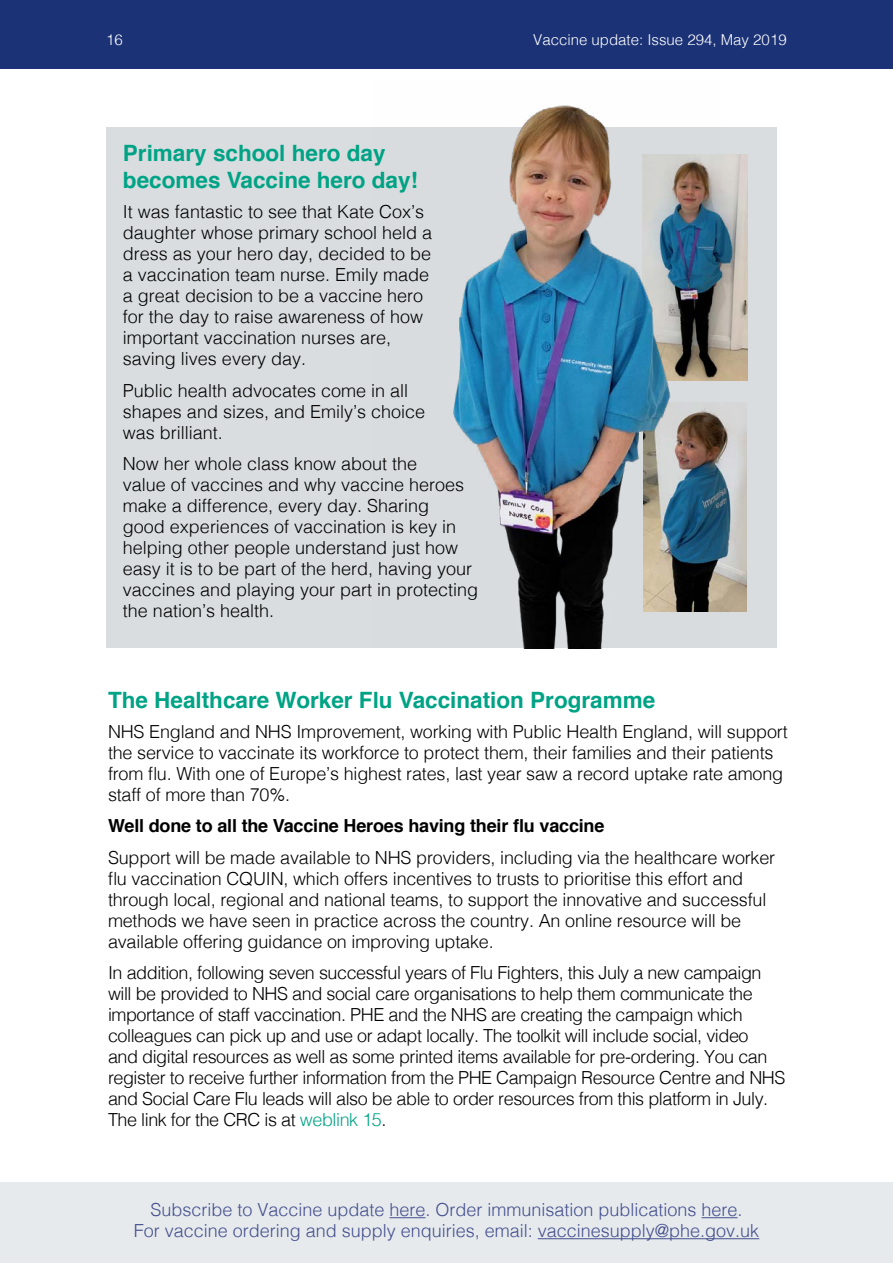
<style>
.page{position:relative;width:893px;height:1263px;background:#fff}
.page>*{position:absolute;margin:0;border:0;box-sizing:border-box;transform-origin:0 0}
.t1{font:700 22.5px/27px "Helvetica";color:#00a385}
.body{font:300 18px/21px "Helvetica";letter-spacing:-.01em;color:#000}
.t2{font:300 18px/21px "Helvetica";color:#444f8d;text-align:center}
.body-2{font:700 18px "Helvetica";letter-spacing:-.01em;color:#000}
.t3{font:300 15px "Helvetica";color:#fff}
.s1{color:#00a385}
</style>
<div class="page">
<div style="left:0;top:1182px;width:893px;height:81px;background:#e6eaed"></div>
<div style="left:0;top:0;width:893px;height:68px;background:#1b3276"></div>
<hr style="left:389px;top:1217px;width:36px;height:1px;background:#444f8d">
<hr style="left:702px;top:1217px;width:36px;height:1px;background:#444f8d">
<hr style="left:538px;top:1238px;width:221px;height:1px;background:#444f8d">
<div style="left:106px;top:127px;width:671px;height:521px;background:#d9dde0"></div>
<img style="left:721px;top:411px;width:25px;height:200px">
<img style="left:721px;top:154px;width:26px;height:226px">
<img style="left:453px;top:105px;width:268px;height:543px">
<p class="t3" style="left:106px;top:27px;width:18px">16</p>
<p class="t3" style="left:533px;top:27px;width:255px">Vaccine update: Issue 294, May 2019</p>
<p class="t1" style="left:123px;top:140px;width:297px">Primary school hero day becomes Vaccine hero day!</p>
<p class="body" style="left:123px;top:200px;width:311px">It was fantastic to see that Kate Cox’s daughter whose primary school held a dress as your hero day, decided to be a vaccination team nurse. Emily made a great decision to be a vaccine hero for the day to raise awareness of how important vaccination nurses are, saving lives every day.</p>
<p class="body" style="left:123px;top:379px;width:304px">Public health advocates come in all shapes and sizes, and Emily’s choice was brilliant.</p>
<p class="body" style="left:123px;top:452px;width:357px">Now her whole class know about the<br>value of vaccines and why vaccine heroes make a difference, every day. Sharing<br>good experiences of vaccination is key in helping other people understand just how easy it is to be part of the herd, having your vaccines and playing your part in protecting the nation’s health.</p>
<p class="t1" style="left:108px;top:687px;width:549px">The Healthcare Worker Flu Vaccination Programme</p>
<p class="body" style="left:108px;top:720px;width:681px">NHS England and NHS Improvement, working with Public Health England, will support the service to vaccinate its workforce to protect them, their families and their patients from flu. With one of Europe’s highest rates, last year saw a record uptake rate among staff of more than 70%.</p>
<p class="body-2" style="left:108px;top:811px;width:498px">Well done to all the Vaccine Heroes having their flu vaccine</p>
<p class="body" style="left:108px;top:846px;width:669px">Support will be made available to NHS providers, including via the healthcare worker flu vaccination CQUIN, which offers incentives to trusts to prioritise this effort and through local, regional and national teams, to support the innovative and successful methods we have seen in practice across the country. An online resource will be available offering guidance on improving uptake.</p>
<p class="body" style="left:108px;top:961px;width:679px">In addition, following seven successful years of Flu Fighters, this July a new campaign will be provided to NHS and social care organisations to help them communicate the importance of staff vaccination. PHE and the NHS are creating the campaign which colleagues can pick up and use or adapt locally. The toolkit will include social, video<br>and digital resources as well as some printed items available for pre-ordering. You can register to receive further information from the PHE Campaign Resource Centre and NHS and Social Care Flu leads will also be able to order resources from this platform in July.<br>The link for the CRC is at <span class="s1">weblink 15</span>.</p>
<p class="t2" style="left:134px;top:1198px;width:627px">Subscribe to Vaccine update here. Order immunisation publications here.<br>For vaccine ordering and supply enquiries, email: vaccinesupply@phe.gov.uk</p>
</div>
